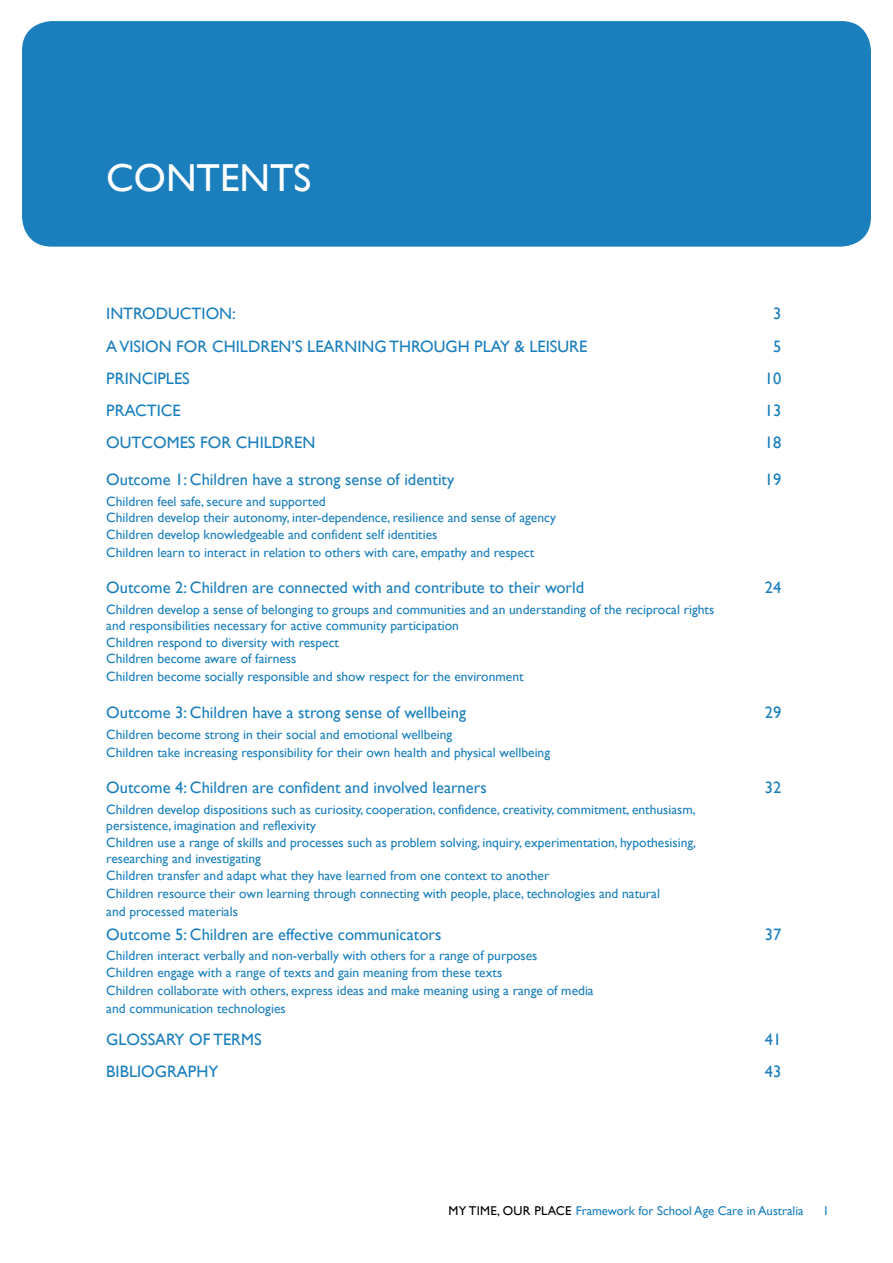
<style>
.page{position:relative;width:893px;height:1263px;background:#fff}
.page>*{position:absolute;margin:0;border:0;box-sizing:border-box;transform-origin:0 0}
.t1{font:39px "Gill Sans";color:#fff}
.t2{font:16.5px "Gill Sans";color:#1a7fbc}
.t3{font:13.5px/16.5px "Gill Sans";color:#1a7fbc}
.t4{font:12.75px "Gill Sans";color:#1a7fbc}
.s1{color:#000}
</style>
<div class="page">
<div style="left:22px;top:21px;width:849px;height:226px;background:#1a7fbc;border-radius:30px"></div>
<h1 class="t1" style="left:106px;top:155px;width:185px">Co ntents</h1>
<p class="t2" style="left:106px;top:304px;width:29px">Intro</p>
<p class="t2" style="left:156px;top:304px;width:24px">ductio</p>
<p class="t2" style="left:219px;top:304px;width:18px">n:</p>
<p class="t2" style="left:773px;top:304px;width:10px">3</p>
<p class="t2" style="left:106px;top:336px;width:483px">A VISION FOR CHILDREN’S LEARNING THROUGH PLAY &amp; LEISURE</p>
<p class="t2" style="left:773px;top:336px;width:10px">5</p>
<p class="t2" style="left:106px;top:369px;width:85px">PRINCIPLES</p>
<p class="t2" style="left:765px;top:369px;width:18px">10</p>
<p class="t2" style="left:106px;top:401px;width:76px">PRACTICE</p>
<p class="t2" style="left:765px;top:401px;width:18px">13</p>
<p class="t2" style="left:106px;top:433px;width:208px">OUTCOMES FOR CHILDREN</p>
<p class="t2" style="left:765px;top:433px;width:18px">18</p>
<p class="t2" style="left:106px;top:470px;width:350px">Outcome 1: Children have a strong sense of identity</p>
<p class="t2" style="left:765px;top:470px;width:18px">19</p>
<p class="t3" style="left:106px;top:493px;width:451px">Children feel safe, secure and supported<br>Children develop their autonomy, inter-dependence, resilience and sense of agency<br>Children develop knowledgeable and confident self identities</p>
<p class="t3" style="left:106px;top:544px;width:429px">Children learn to interact in relation to others with care, empathy and respect</p>
<p class="t2" style="left:106px;top:578px;width:479px">Outcome 2: Children are connected with and contribute to their world</p>
<p class="t2" style="left:765px;top:578px;width:18px">24</p>
<p class="t3" style="left:106px;top:601px;width:609px">Children develop a sense of belonging to groups and communities and an understanding of the reciprocal rights and responsibilities necessary for active community participation<br>Children respond to diversity with respect<br>Children become aware of fairness</p>
<p class="t3" style="left:106px;top:669px;width:419px">Children become socially responsible and show respect for the environment</p>
<p class="t2" style="left:106px;top:703px;width:361px">Outcome 3: Children have a strong sense of wellbeing</p>
<p class="t2" style="left:765px;top:703px;width:18px">29</p>
<p class="t3" style="left:106px;top:725px;width:445px;line-height:18px">Children become strong in their social and emotional wellbeing<br>Children take increasing responsibility for their own health and physical wellbeing</p>
<p class="t2" style="left:106px;top:778px;width:382px">Outcome 4: Children are confident and involved learners</p>
<p class="t2" style="left:765px;top:778px;width:18px">32</p>
<p class="t3" style="left:106px;top:801px;width:591px">Children develop dispositions such as curiosity, cooperation, confidence, creativity, commitment, enthusiasm, persistence, imagination and reflexivity<br>Children use a range of skills and processes such as problem solving, inquiry, experimentation, hypothesising, researching and investigating<br>Children transfer and adapt what they have learned from one context to another</p>
<p class="t3" style="left:106px;top:884px;width:555px;line-height:18px">Children resource their own learning through connecting with people, place, technologies and natural and processed materials</p>
<p class="t2" style="left:106px;top:924px;width:337px">Outcome 5: Children are effective communicators</p>
<p class="t2" style="left:765px;top:924px;width:18px">37</p>
<p class="t3" style="left:106px;top:948px;width:433px">Children interact verbally and non-verbally with others for a range of purposes<br>Children engage with a range of texts and gain meaning from these texts</p>
<p class="t3" style="left:106px;top:982px;width:489px;line-height:18px">Children collaborate with others, express ideas and make meaning using a range of media and communication technologies</p>
<p class="t2" style="left:106px;top:1030px;width:157px">GLOSSARY OF TERMS</p>
<p class="t2" style="left:765px;top:1030px;width:18px">41</p>
<p class="t2" style="left:106px;top:1062px;width:114px">BIBLIOGRAPHY</p>
<p class="t2" style="left:765px;top:1062px;width:18px">43</p>
<p class="t4" style="left:448px;top:1204px;width:357px"><span class="s1">MY TIME, OUR PLACE</span> Framework for School Age Care in Australia</p>
<p class="t4" style="left:823px;top:1204px;width:8px">1</p>
</div>
